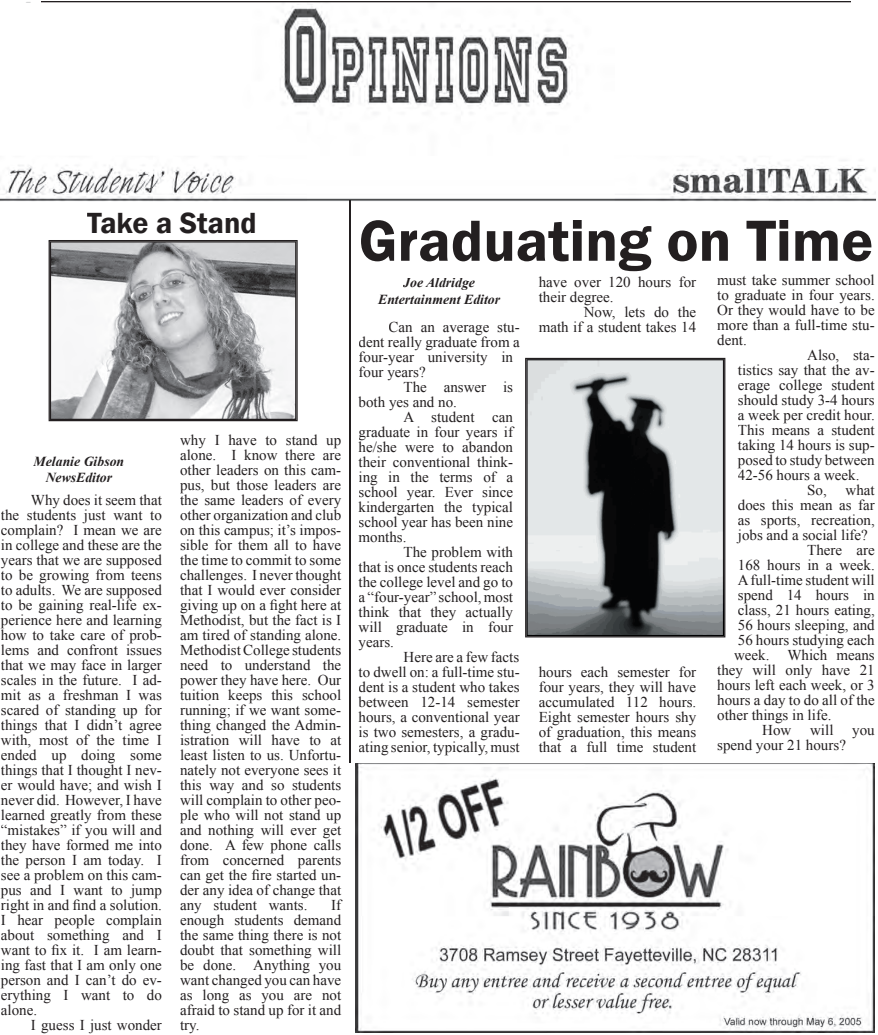
<style>
.page{position:relative;width:878px;height:1035px;background:#fff}
.page>*{position:absolute;margin:0;border:0;box-sizing:border-box;transform-origin:0 0}
.t1{font:600 60px "Franklin Gothic";color:#231f20}
.t2{font:600 30px "Franklin Gothic";color:#231f20}
.t3{font:15px/15px "Times New Roman";color:#231f20;text-align:justify}
.t4{font:italic 700 13.75px/16.2px "Times New Roman";color:#231f20;text-align:center}
</style>
<div class="page">
<hr style="left:41px;top:1px;width:809px;height:3px;background:#231f20">
<img style="left:0;top:2px;width:876px;height:199px">
<img style="left:355px;top:763px;width:519px;height:270px">
<img style="left:526px;top:359px;width:198px;height:277px">
<img style="left:50px;top:241px;width:246px;height:179px">
<hr style="left:349px;top:202px;width:2px;height:561px;background:#231f20">
<p class="t2" style="left:87px;top:204px;width:171px">Take a Stand</p>
<p class="t1" style="left:359px;top:204px;width:516px">Graduating on Time</p>
<p class="t4" style="left:34px;top:453px;width:92px">Melanie Gibson<br>NewsEditor</p>
<p class="t3" style="left:31px;top:492px;width:132px">Why does it seem that</p>
<p class="t3" style="left:1px;top:507px;width:162px">the students just want to</p>
<p class="t3" style="left:1px;top:522px;width:162px">complain? I mean we are</p>
<p class="t3" style="left:1px;top:537px;width:162px">in college and these are the</p>
<p class="t3" style="left:1px;top:552px;width:162px">years that we are supposed</p>
<p class="t3" style="left:1px;top:567px;width:162px">to be growing from teens</p>
<p class="t3" style="left:1px;top:582px;width:162px">to adults. We are supposed</p>
<p class="t3" style="left:1px;top:597px;width:162px">to be gaining real-life ex-</p>
<p class="t3" style="left:1px;top:612px;width:162px">perience here and learning</p>
<p class="t3" style="left:1px;top:627px;width:162px">how to take care of prob-</p>
<p class="t3" style="left:1px;top:642px;width:162px">lems and confront issues</p>
<p class="t3" style="left:1px;top:657px;width:162px">that we may face in larger</p>
<p class="t3" style="left:1px;top:672px;width:162px">scales in the future. I ad-</p>
<p class="t3" style="left:1px;top:687px;width:162px">mit as a freshman I was</p>
<p class="t3" style="left:1px;top:702px;width:162px">scared of standing up for</p>
<p class="t3" style="left:1px;top:717px;width:162px">things that I didn’t agree</p>
<p class="t3" style="left:1px;top:732px;width:162px">with, most of the time I</p>
<p class="t3" style="left:1px;top:747px;width:162px">ended up doing some</p>
<p class="t3" style="left:1px;top:762px;width:162px">things that I thought I nev-</p>
<p class="t3" style="left:1px;top:777px;width:162px">er would have; and wish I</p>
<p class="t3" style="left:1px;top:792px;width:162px">never did. However, I have</p>
<p class="t3" style="left:1px;top:807px;width:162px">learned greatly from these</p>
<p class="t3" style="left:1px;top:822px;width:162px">“mistakes” if you will and</p>
<p class="t3" style="left:1px;top:837px;width:162px">they have formed me into</p>
<p class="t3" style="left:1px;top:852px;width:162px">the person I am today. I</p>
<p class="t3" style="left:1px;top:867px;width:162px">see a problem on this cam-</p>
<p class="t3" style="left:1px;top:882px;width:163px">pus and I want to jump</p>
<p class="t3" style="left:1px;top:897px;width:162px">right in and find a solution.</p>
<p class="t3" style="left:1px;top:912px;width:162px">I hear people complain</p>
<p class="t3" style="left:1px;top:927px;width:162px">about something and I</p>
<p class="t3" style="left:1px;top:942px;width:162px">want to fix it. I am learn-</p>
<p class="t3" style="left:1px;top:957px;width:162px">ing fast that I am only one</p>
<p class="t3" style="left:1px;top:972px;width:162px">person and I can’t do ev-</p>
<p class="t3" style="left:1px;top:987px;width:162px">erything I want to do</p>
<p class="t3" style="left:1px;top:1002px;width:38px">alone.</p>
<p class="t3" style="left:31px;top:1017px;width:132px">I guess I just wonder</p>
<p class="t3" style="left:180px;top:433px;width:163px">why I have to stand up alone. I know there are other leaders on this cam&shy;pus, but those leaders are the same leaders of every other organization and club on this campus; it’s impos&shy;sible for them all to have the time to commit to some challenges. I never thought that I would ever consider giving up on a fight here at Methodist, but the fact is I am tired of standing alone.<br>Methodist College students need to understand the power they have here. Our tuition keeps this school running; if we want some&shy;thing changed the Admin&shy;istration will have to at least listen to us. Unfortu&shy;nately not everyone sees it this way and so students will complain to other peo&shy;ple who will not stand up and nothing will ever get done. A few phone calls from concerned parents can get the fire started un&shy;der any idea of change that any student wants.</p>
<p class="t3" style="left:180px;top:898px;width:163px;text-indent:151px">If enough students demand the same thing there is not doubt that something will be done. Anything you want changed you can have as long as you are not afraid to stand up for it and try.</p>
<p class="t4" style="left:378px;top:274px;width:123px">Joe Aldridge<br>Entertainment Editor</p>
<p class="t3" style="left:388px;top:319px;width:133px">Can an average stu-</p>
<p class="t3" style="left:358px;top:334px;width:163px">dent really graduate from a</p>
<p class="t3" style="left:358px;top:349px;width:156px">four-year university in</p>
<p class="t3" style="left:358px;top:364px;width:69px">four years?</p>
<p class="t3" style="left:403px;top:379px;width:111px">The answer is</p>
<p class="t3" style="left:358px;top:394px;width:100px">both yes and no.</p>
<p class="t3" style="left:403px;top:409px;width:111px">A student can</p>
<p class="t3" style="left:358px;top:424px;width:156px">graduate in four years if</p>
<p class="t3" style="left:358px;top:439px;width:156px">he/she were to abandon</p>
<p class="t3" style="left:358px;top:454px;width:156px">their conventional think-</p>
<p class="t3" style="left:358px;top:469px;width:156px">ing in the terms of a</p>
<p class="t3" style="left:358px;top:484px;width:156px">school year. Ever since</p>
<p class="t3" style="left:358px;top:499px;width:156px">kindergarten the typical</p>
<p class="t3" style="left:358px;top:514px;width:156px">school year has been nine</p>
<p class="t3" style="left:358px;top:529px;width:49px">months.</p>
<p class="t3" style="left:403px;top:544px;width:111px">The problem with</p>
<p class="t3" style="left:358px;top:559px;width:156px">that is once students reach</p>
<p class="t3" style="left:358px;top:574px;width:156px">the college level and go to</p>
<p class="t3" style="left:358px;top:589px;width:156px">a “four-year” school, most</p>
<p class="t3" style="left:358px;top:604px;width:156px">think that they actually</p>
<p class="t3" style="left:358px;top:619px;width:156px">will graduate in four</p>
<p class="t3" style="left:358px;top:634px;width:37px">years.</p>
<p class="t3" style="left:403px;top:649px;width:117px">Here are a few facts</p>
<p class="t3" style="left:358px;top:664px;width:163px">to dwell on: a full-time stu-</p>
<p class="t3" style="left:358px;top:679px;width:163px">dent is a student who takes</p>
<p class="t3" style="left:358px;top:694px;width:163px">between 12-14 semester</p>
<p class="t3" style="left:358px;top:709px;width:163px">hours, a conventional year</p>
<p class="t3" style="left:358px;top:724px;width:163px">is two semesters, a gradu-</p>
<p class="t3" style="left:358px;top:739px;width:163px">ating senior, typically, must</p>
<p class="t3" style="left:538px;top:274px;width:159px">have over 120 hours for</p>
<p class="t3" style="left:538px;top:289px;width:76px">their degree.</p>
<p class="t3" style="left:583px;top:304px;width:114px">Now, lets do the</p>
<p class="t3" style="left:538px;top:319px;width:159px">math if a student takes 14</p>
<p class="t3" style="left:538px;top:664px;width:159px">hours each semester for four years, they will have accumulated 112 hours.<br>Eight semester hours shy of graduation, this means that a full time student</p>
<p class="t3" style="left:717px;top:272px;width:159px">must take summer school</p>
<p class="t3" style="left:717px;top:287px;width:159px">to graduate in four years.</p>
<p class="t3" style="left:717px;top:302px;width:159px">Or they would have to be</p>
<p class="t3" style="left:717px;top:317px;width:159px">more than a full-time stu-</p>
<p class="t3" style="left:717px;top:332px;width:31px">dent.</p>
<p class="t3" style="left:807px;top:347px;width:69px">Also, sta-</p>
<p class="t3" style="left:737px;top:362px;width:138px">tistics say that the av-</p>
<p class="t3" style="left:737px;top:377px;width:138px">erage college student</p>
<p class="t3" style="left:737px;top:392px;width:138px">should study 3-4 hours</p>
<p class="t3" style="left:737px;top:407px;width:138px">a week per credit hour.</p>
<p class="t3" style="left:737px;top:422px;width:138px">This means a student</p>
<p class="t3" style="left:737px;top:437px;width:138px">taking 14 hours is sup-</p>
<p class="t3" style="left:737px;top:452px;width:138px">posed to study between</p>
<p class="t3" style="left:737px;top:467px;width:123px">42-56 hours a week.</p>
<p class="t3" style="left:807px;top:482px;width:21px">So,</p>
<p class="t3" style="left:845px;top:482px;width:31px">what</p>
<p class="t3" style="left:737px;top:497px;width:138px">does this mean as far</p>
<p class="t3" style="left:737px;top:512px;width:138px">as sports, recreation,</p>
<p class="t3" style="left:737px;top:527px;width:131px">jobs and a social life?</p>
<p class="t3" style="left:807px;top:542px;width:69px">There are</p>
<p class="t3" style="left:737px;top:557px;width:138px">168 hours in a week.</p>
<p class="t3" style="left:737px;top:572px;width:138px">A full-time student will</p>
<p class="t3" style="left:737px;top:587px;width:138px">spend 14 hours in</p>
<p class="t3" style="left:737px;top:602px;width:138px">class, 21 hours eating,</p>
<p class="t3" style="left:737px;top:617px;width:138px">56 hours sleeping, and</p>
<p class="t3" style="left:737px;top:632px;width:138px">56 hours studying each</p>
<p class="t3" style="left:734px;top:647px;width:142px">week. Which means</p>
<p class="t3" style="left:717px;top:662px;width:159px">they will only have 21</p>
<p class="t3" style="left:717px;top:677px;width:159px">hours left each week, or 3</p>
<p class="t3" style="left:717px;top:692px;width:159px">hours a day to do all of the</p>
<p class="t3" style="left:717px;top:707px;width:116px">other things in life.</p>
<p class="t3" style="left:762px;top:722px;width:31px">How</p>
<p class="t3" style="left:810px;top:722px;width:25px">will</p>
<p class="t3" style="left:852px;top:722px;width:24px">you</p>
<p class="t3" style="left:717px;top:737px;width:130px">spend your 21 hours?</p>
</div>
